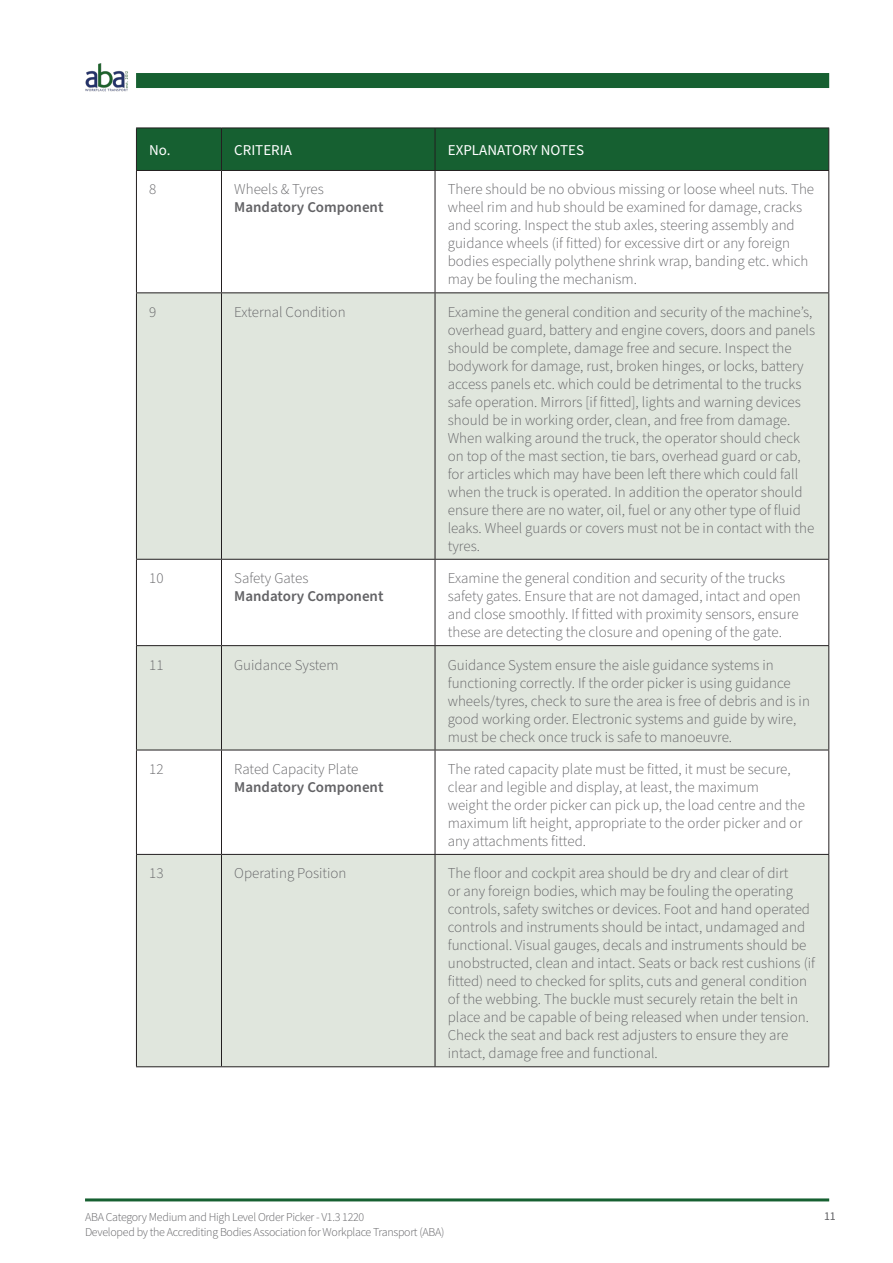
<style>
.page{position:relative;width:893px;height:1263px;background:#fff}
.page>*{position:absolute;margin:0;border:0;box-sizing:border-box;transform-origin:0 0}
.Fault_Criteria_table{font:300 15px/18px "Source Sans Pro";color:#636366}
.Fault_Criteria_table-2{font:600 15px "Source Sans Pro";color:#636366}
.Table_contents{font:15px "Source Sans Pro";color:#fff}
.t1{font:12px/15px "Source Sans Variable";letter-spacing:-.025em;color:#636366}
.s1{font-weight:600}
</style>
<div class="page">
<hr style="left:85px;top:1198px;width:744px;height:3px;background:#166031">
<div style="left:136px;top:73px;width:693px;height:15px;background:#166031"></div>
<img style="left:85px;top:64px;width:43px;height:28px">
<div style="left:137px;top:129px;width:691px;height:41px;background:#166031"></div>
<svg style="left:137px;top:293px;width:691px;height:773px;fill:#e0e6dd"></svg>
<hr style="left:136px;top:171px;width:1px;height:121px;background:#231f20">
<hr style="left:221px;top:171px;width:1px;height:121px;background:#231f20">
<hr style="left:435px;top:171px;width:1px;height:121px;background:#231f20">
<hr style="left:828px;top:171px;width:1px;height:121px;background:#231f20">
<hr style="left:136px;top:292px;width:85px;height:1px;background:#231f20">
<hr style="left:136px;top:293px;width:1px;height:266px;background:#231f20">
<hr style="left:221px;top:292px;width:214px;height:1px;background:#231f20">
<hr style="left:221px;top:293px;width:1px;height:266px;background:#231f20">
<hr style="left:435px;top:292px;width:394px;height:1px;background:#231f20">
<hr style="left:435px;top:293px;width:1px;height:266px;background:#231f20">
<hr style="left:828px;top:293px;width:1px;height:266px;background:#231f20">
<hr style="left:136px;top:559px;width:85px;height:1px;background:#231f20">
<hr style="left:136px;top:560px;width:1px;height:85px;background:#231f20">
<hr style="left:221px;top:559px;width:214px;height:1px;background:#231f20">
<hr style="left:221px;top:560px;width:1px;height:85px;background:#231f20">
<hr style="left:435px;top:559px;width:394px;height:1px;background:#231f20">
<hr style="left:435px;top:560px;width:1px;height:85px;background:#231f20">
<hr style="left:828px;top:560px;width:1px;height:85px;background:#231f20">
<hr style="left:136px;top:645px;width:85px;height:1px;background:#231f20">
<hr style="left:136px;top:646px;width:1px;height:104px;background:#231f20">
<hr style="left:221px;top:645px;width:214px;height:1px;background:#231f20">
<hr style="left:221px;top:646px;width:1px;height:104px;background:#231f20">
<hr style="left:435px;top:645px;width:394px;height:1px;background:#231f20">
<hr style="left:435px;top:646px;width:1px;height:104px;background:#231f20">
<hr style="left:828px;top:646px;width:1px;height:104px;background:#231f20">
<hr style="left:136px;top:750px;width:85px;height:1px;background:#231f20">
<hr style="left:136px;top:750px;width:1px;height:104px;background:#231f20">
<hr style="left:221px;top:750px;width:214px;height:1px;background:#231f20">
<hr style="left:221px;top:750px;width:1px;height:104px;background:#231f20">
<hr style="left:435px;top:750px;width:394px;height:1px;background:#231f20">
<hr style="left:435px;top:750px;width:1px;height:104px;background:#231f20">
<hr style="left:828px;top:750px;width:1px;height:104px;background:#231f20">
<hr style="left:136px;top:854px;width:85px;height:1px;background:#231f20">
<hr style="left:136px;top:855px;width:1px;height:211px;background:#231f20">
<hr style="left:221px;top:854px;width:214px;height:1px;background:#231f20">
<hr style="left:221px;top:855px;width:1px;height:211px;background:#231f20">
<hr style="left:435px;top:854px;width:394px;height:1px;background:#231f20">
<hr style="left:435px;top:855px;width:1px;height:211px;background:#231f20">
<hr style="left:828px;top:855px;width:1px;height:211px;background:#231f20">
<hr style="left:136px;top:1066px;width:85px;height:1px;background:#231f20">
<hr style="left:221px;top:1066px;width:214px;height:1px;background:#231f20">
<hr style="left:435px;top:1066px;width:394px;height:1px;background:#231f20">
<hr style="left:136px;top:128px;width:85px;height:1px;background:#231f20">
<hr style="left:136px;top:128px;width:1px;height:42px;background:#231f20">
<hr style="left:221px;top:128px;width:214px;height:1px;background:#231f20">
<hr style="left:221px;top:128px;width:1px;height:42px;background:#231f20">
<hr style="left:435px;top:128px;width:394px;height:1px;background:#231f20">
<hr style="left:435px;top:128px;width:1px;height:42px;background:#231f20">
<hr style="left:828px;top:128px;width:1px;height:42px;background:#231f20">
<hr style="left:136px;top:170px;width:85px;height:1px;background:#231f20">
<hr style="left:221px;top:170px;width:214px;height:1px;background:#231f20">
<hr style="left:435px;top:170px;width:394px;height:1px;background:#231f20">
<p class="Table_contents" style="left:149px;top:140px;width:23px">No.</p>
<p class="Table_contents" style="left:234px;top:140px;width:59px">CRITERIA</p>
<p class="Table_contents" style="left:448px;top:140px;width:138px">EXPLANATORY NOTES</p>
<p class="Fault_Criteria_table" style="left:149px;top:181px;width:9px">8</p>
<p class="Fault_Criteria_table" style="left:234px;top:181px;width:91px">Wheels &amp; Tyres</p>
<p class="Fault_Criteria_table-2" style="left:234px;top:197px;width:151px">Mandatory Component</p>
<p class="Fault_Criteria_table" style="left:448px;top:181px;width:368px">There should be no obvious missing or loose wheel nuts. The wheel rim and hub should be examined for damage, cracks and scoring. Inspect the stub axles, steering assembly and guidance wheels (if fitted) for excessive dirt or any foreign bodies especially polythene shrink wrap, banding etc. which may be fouling the mechanism.</p>
<p class="Fault_Criteria_table" style="left:149px;top:303px;width:9px">9</p>
<p class="Fault_Criteria_table" style="left:234px;top:303px;width:113px">External Condition</p>
<p class="Fault_Criteria_table" style="left:448px;top:303px;width:369px">Examine the general condition and security of the machine’s, overhead guard, battery and engine covers, doors and panels should be complete, damage free and secure. Inspect the bodywork for damage, rust, broken hinges, or locks, battery access panels etc. which could be detrimental to the trucks safe operation. Mirrors [if fitted], lights and warning devices should be in working order, clean, and free from damage.<br>When walking around the truck, the operator should check on top of the mast section, tie bars, overhead guard or cab, for articles which may have been left there which could fall when the truck is operated. In addition the operator should ensure there are no water, oil, fuel or any other type of fluid leaks. Wheel guards or covers must not be in contact with the tyres.</p>
<p class="Fault_Criteria_table" style="left:149px;top:570px;width:16px">10</p>
<p class="Fault_Criteria_table" style="left:234px;top:570px;width:76px">Safety Gates</p>
<p class="Fault_Criteria_table-2" style="left:234px;top:586px;width:151px">Mandatory Component</p>
<p class="Fault_Criteria_table" style="left:448px;top:570px;width:354px">Examine the general condition and security of the trucks safety gates. Ensure that are not damaged, intact and open and close smoothly. If fitted with proximity sensors, ensure these are detecting the closure and opening of the gate.</p>
<p class="Fault_Criteria_table" style="left:149px;top:656px;width:16px">11</p>
<p class="Fault_Criteria_table" style="left:234px;top:656px;width:106px">Guidance System</p>
<p class="Fault_Criteria_table" style="left:448px;top:656px;width:364px">Guidance System ensure the aisle guidance systems in functioning correctly. If the order picker is using guidance wheels/tyres, check to sure the area is free of debris and is in good working order. Electronic systems and guide by wire, must be check once truck is safe to manoeuvre.</p>
<p class="Fault_Criteria_table" style="left:149px;top:760px;width:16px">12</p>
<p class="Fault_Criteria_table" style="left:234px;top:760px;width:151px">Rated Capacity Plate<br><span class="s1">Mandatory Component</span></p>
<p class="Fault_Criteria_table" style="left:448px;top:760px;width:344px">The rated capacity plate must be fitted, it must be secure,</p>
<p class="Fault_Criteria_table" style="left:448px;top:778px;width:313px">clear and legible and display, at least, the maximum</p>
<p class="Fault_Criteria_table" style="left:448px;top:796px;width:359px">weight the order picker can pick up, the load centre and the</p>
<p class="Fault_Criteria_table" style="left:448px;top:814px;width:356px">maximum lift height, appropriate to the order picker and or any attachments fitted.</p>
<p class="Fault_Criteria_table" style="left:149px;top:865px;width:16px">13</p>
<p class="Fault_Criteria_table" style="left:234px;top:865px;width:114px">Operating Position</p>
<p class="Fault_Criteria_table" style="left:448px;top:865px;width:342px">The floor and cockpit area should be dry and clear of dirt</p>
<p class="Fault_Criteria_table" style="left:448px;top:883px;width:347px">or any foreign bodies, which may be fouling the operating</p>
<p class="Fault_Criteria_table" style="left:448px;top:901px;width:369px">controls, safety switches or devices. Foot and hand operated controls and instruments should be intact, undamaged and functional. Visual gauges, decals and instruments should be unobstructed, clean and intact. Seats or back rest cushions (if fitted) need to checked for splits, cuts and general condition of the webbing. The buckle must securely retain the belt in place and be capable of being released when under tension.<br>Check the seat and back rest adjusters to ensure they are intact, damage free and functional.</p>
<p class="t1" style="left:85px;top:1209px;width:361px">ABA Category Medium and High Level Order Picker - V1.3 1220<br>Developed by the Accrediting Bodies Association for Workplace Transport (ABA)</p>
<p class="t1" style="left:824px;top:1208px;width:13px">11</p>
</div>
